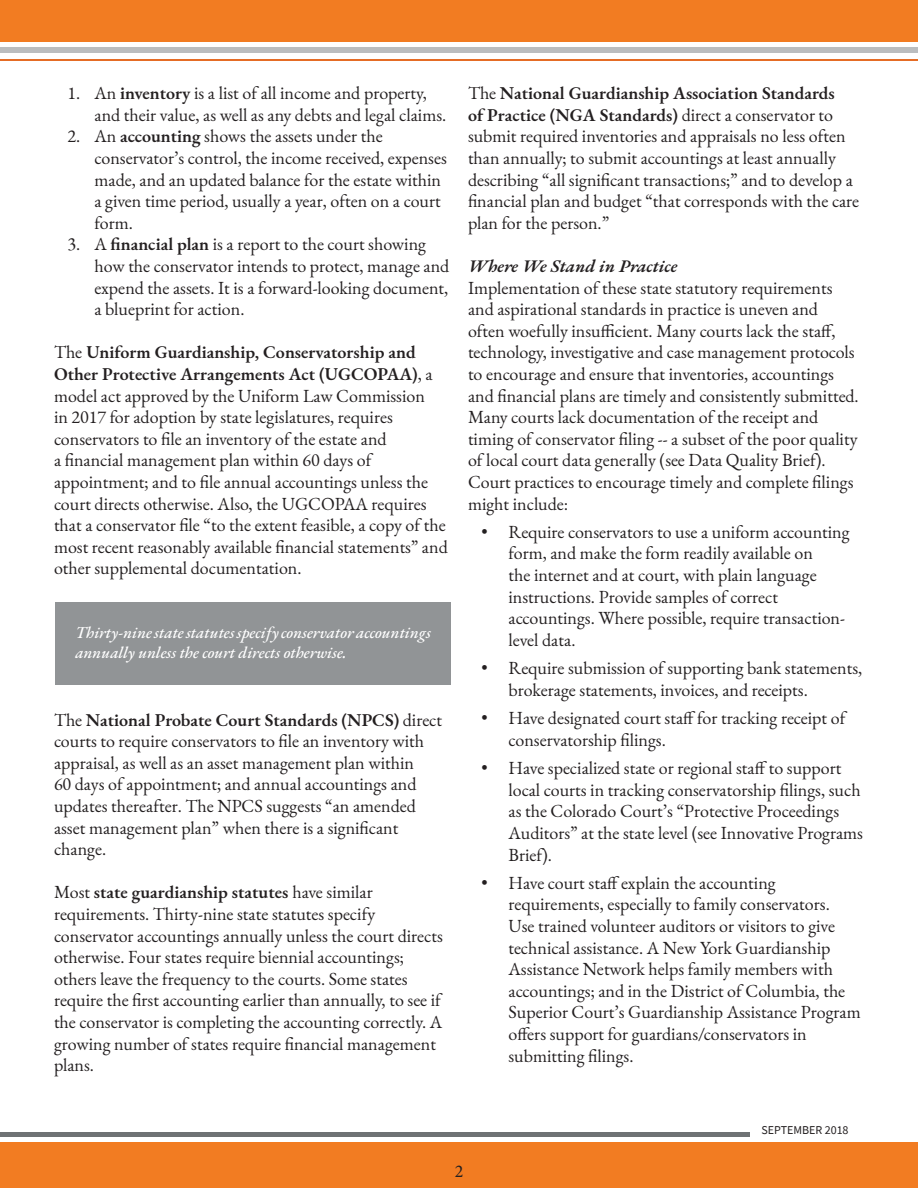
<style>
.page{position:relative;width:918px;height:1188px;background:#fff}
.page>*{position:absolute;margin:0;border:0;box-sizing:border-box;transform-origin:0 0}
.t1{font:18px/21.6px "EB Garamond";color:#231f20}
.t2{font:italic 600 18px "EB Garamond";color:#231f20}
.t3{font:18px "Minion Pro";color:#231f20}
.t4{font:italic 500 16.5px/19.8px "EB Garamond";color:#fff}
.t5{font:12px "Source Sans Pro";color:#231f20}
.s1{font-weight:600}
</style>
<div class="page">
<div style="left:0;top:0;width:918px;height:41px;background:#f27c22"></div>
<div style="left:0;top:47px;width:918px;height:6px;background:#bbbdbf"></div>
<hr style="left:0;top:59px;width:918px;height:2px;background:#e56c25">
<div style="left:0;top:1143px;width:918px;height:45px;background:#f27c22"></div>
<hr style="left:0;top:1133px;width:750px;height:4px;background:#6f7274">
<div style="left:55px;top:602px;width:396px;height:83px;background:#919496"></div>
<p class="t1" style="left:94px;top:82px;width:353px;text-indent:-27px">1. An <span class="s1">inventory</span> is a list of all income and property, and their value, as well as any debts and legal claims.</p>
<p class="t1" style="left:94px;top:126px;width:354px;text-indent:-27px">2. An <span class="s1">accounting</span> shows the assets under the conservator’s control, the income received, expenses made, and an updated balance for the estate within a given time period, usually a year, often on a court form.</p>
<p class="t1" style="left:94px;top:234px;width:356px;text-indent:-27px">3. A <span class="s1">financial plan</span> is a report to the court showing how the conservator intends to protect, manage and expend the assets. It is a forward-looking document, a blueprint for action.</p>
<p class="t1" style="left:54px;top:342px;width:395px">The <span class="s1">Uniform Guardianship, Conservatorship and Other Protective Arrangements Act (UGCOPAA)</span>, a model act approved by the Uniform Law Commission<br>in 2017 for adoption by state legislatures, requires conservators to file an inventory of the estate and<br>a financial management plan within 60 days of appointment; and to file annual accountings unless the court directs otherwise. Also, the UGCOPAA requires that a conservator file “to the extent feasible, a copy of the most recent reasonably available financial statements” and other supplemental documentation.</p>
<p class="t4" style="left:75px;top:623px;width:357px">Thirty-nine state statutes specify conservator accountings annually unless the court directs otherwise.</p>
<p class="t1" style="left:54px;top:709px;width:390px">The <span class="s1">National Probate Court Standards (NPCS)</span> direct courts to require conservators to file an inventory with appraisal, as well as an asset management plan within<br>60 days of appointment; and annual accountings and updates thereafter. The NPCS suggests “an amended asset management plan” when there is a significant change.</p>
<p class="t1" style="left:54px;top:882px;width:390px">Most <span class="s1">state guardianship statutes</span> have similar requirements. Thirty-nine state statutes specify conservator accountings annually unless the court directs otherwise. Four states require biennial accountings; others leave the frequency to the courts. Some states require the first accounting earlier than annually, to see if the conservator is completing the accounting correctly. A growing number of states require financial management plans.</p>
<p class="t1" style="left:468px;top:82px;width:393px">The <span class="s1">National Guardianship Association Standards<br>of Practice (NGA Standards)</span> direct a conservator to submit required inventories and appraisals no less often than annually; to submit accountings at least annually describing “all significant transactions;” and to develop a financial plan and budget “that corresponds with the care plan for the person.”</p>
<p class="t2" style="left:468px;top:254px;width:211px">Where We Stand in Practice</p>
<p class="t1" style="left:468px;top:277px;width:392px">Implementation of these state statutory requirements and aspirational standards in practice is uneven and often woefully insufficient. Many courts lack the staff, technology, investigative and case management protocols to encourage and ensure that inventories, accountings and financial plans are timely and consistently submitted.<br>Many courts lack documentation of the receipt and timing of conservator filing -- a subset of the poor quality of local court data generally (see Data Quality Brief).<br>Court practices to encourage timely and complete filings might include:</p>
<p class="t1" style="left:508px;top:521px;width:343px;text-indent:-27px">• Require conservators to use a uniform accounting form, and make the form readily available on<br>the internet and at court, with plain language instructions. Provide samples of correct accountings. Where possible, require transaction&shy;level data.</p>
<p class="t1" style="left:508px;top:657px;width:355px;text-indent:-27px">• Require submission of supporting bank statements, brokerage statements, invoices, and receipts.</p>
<p class="t1" style="left:508px;top:707px;width:338px;text-indent:-27px">• Have designated court staff for tracking receipt of conservatorship filings.</p>
<p class="t1" style="left:508px;top:757px;width:356px;text-indent:-27px">• Have specialized state or regional staff to support local courts in tracking conservatorship filings, such as the Colorado Court’s “Protective Proceedings Auditors” at the state level (see Innovative Programs Brief).</p>
<p class="t1" style="left:508px;top:872px;width:354px;text-indent:-27px">• Have court staff explain the accounting requirements, especially to family conservators.<br>Use trained volunteer auditors or visitors to give technical assistance. A New York Guardianship Assistance Network helps family members with accountings; and in the District of Columbia, the Superior Court’s Guardianship Assistance Program offers support for guardians/conservators in submitting filings.</p>
<p class="t5" style="left:761px;top:1122px;width:89px">SEPTEMBER 2018</p>
<p class="t3" style="left:455px;top:1161px;width:10px">2</p>
</div>
